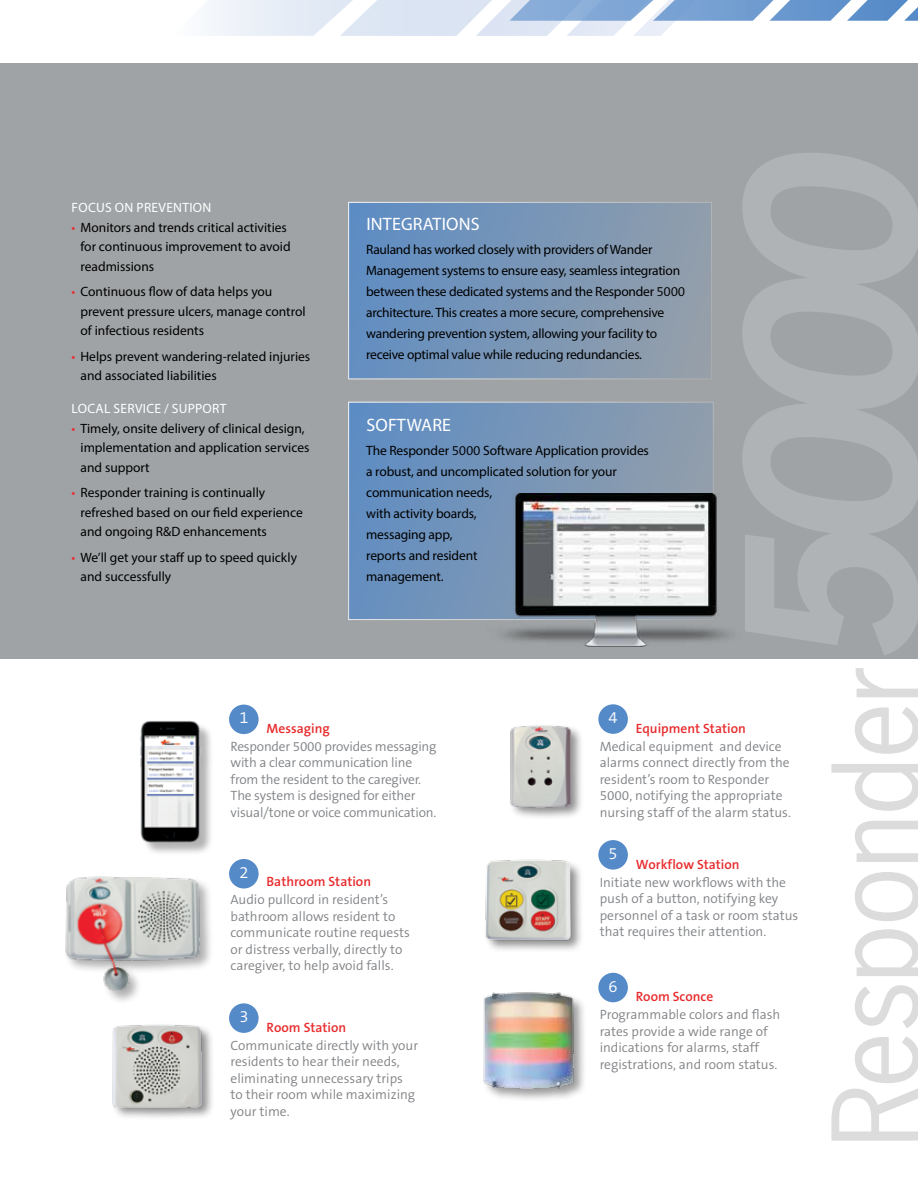
<style>
.page{position:relative;width:918px;height:1188px;background:#fff}
.page>*{position:absolute;margin:0;border:0;box-sizing:border-box;transform-origin:0 0}
.t1{font:111.3px "News Gothic Std";letter-spacing:-.02em;color:#dcdcdd}
.t2{font:18px "Myriad Pro";letter-spacing:.01em;color:#fff}
.t3{font:300 16.5px "The Sans B4";color:#fff}
.t4{font:13.5px/21px "Myriad Pro";letter-spacing:-.01em;color:#000}
.t5{font:300 13.5px/16.5px "The Sans B4";color:#808285}
.t6{font:600 13.5px "The Sans B6";color:#e82c2e}
.t7{font:13.5px "Myriad Pro";letter-spacing:.02em;color:#fff}
.s1{color:#e82c2e}
.s2{font-family:"The Sans B4";font-weight:300}
</style>
<div class="page">
<div style="left:0;top:63px;width:918px;height:595px;background:#a0a3a5"></div>
<img style="left:529px;top:21px;width:33px;height:15px">
<img style="left:633px;top:21px;width:43px;height:15px">
<img style="left:395px;top:0;width:134px;height:36px">
<img style="left:210px;top:0;width:185px;height:36px">
<div style="left:142px;top:722px;width:72px;height:133px;background:#000;opacity:.3"></div>
<img style="left:140px;top:721px;width:62px;height:122px">
<div style="left:484px;top:859px;width:100px;height:94px;background:#000;opacity:.45"></div>
<img style="left:484px;top:859px;width:97px;height:89px">
<div style="left:65px;top:875px;width:149px;height:130px;background:#000;opacity:.31"></div>
<img style="left:65px;top:875px;width:138px;height:119px">
<div style="left:482px;top:991px;width:105px;height:111px;background:#000;opacity:.4"></div>
<img style="left:482px;top:991px;width:95px;height:101px">
<div style="left:111px;top:1023px;width:104px;height:98px;background:#000;opacity:.45"></div>
<img style="left:111px;top:1023px;width:94px;height:89px">
<div style="left:229px;top:705px;width:30px;height:29px;background:#558ac8;border-radius:50%"></div>
<div style="left:598px;top:973px;width:30px;height:29px;background:#558ac8;border-radius:50%"></div>
<div style="left:229px;top:859px;width:30px;height:30px;background:#558ac8;border-radius:50%"></div>
<div style="left:598px;top:840px;width:30px;height:30px;background:#558ac8;border-radius:50%"></div>
<div style="left:229px;top:1003px;width:30px;height:30px;background:#558ac8;border-radius:50%"></div>
<div style="left:509px;top:723px;width:75px;height:98px;background:#000;opacity:.45"></div>
<img style="left:509px;top:724px;width:65px;height:85px">
<div style="left:598px;top:704px;width:30px;height:30px;background:#558ac8;border-radius:50%"></div>
<svg style="left:509px;top:0;width:409px;height:21px;background:#8fb2da"></svg>
<div style="left:348px;top:202px;width:364px;height:177px;background:linear-gradient(to right,#5f8dc3,#949faa);border:1px solid #fff"></div>
<div style="left:348px;top:402px;width:366px;height:218px;background:linear-gradient(to right,#608dc2,#909dac);border:1px solid #fff"></div>
<img style="left:487px;top:494px;width:242px;height:152px">
<p class="t7" style="left:72px;top:199px;width:141px">FOCUS ON PREVENTION</p>
<p class="t4" style="left:81px;top:217px;width:212px;line-height:19.5px;text-indent:-9px"><span class="s1">•</span> Monitors and trends critical activities for continuous improvement to avoid readmissions</p>
<p class="t4" style="left:81px;top:282px;width:227px;line-height:19.5px;text-indent:-9px"><span class="s1">•</span> Continuous flow of data helps you prevent pressure ulcers, manage control of infectious residents</p>
<p class="t4" style="left:81px;top:346px;width:231px;line-height:19.5px;text-indent:-9px"><span class="s1">•</span> Helps prevent wandering-related injuries and associated liabilities</p>
<p class="t7" style="left:72px;top:400px;width:156px">LOCAL SERVICE / SUPPORT</p>
<p class="t4" style="left:81px;top:418px;width:230px;line-height:19.5px;text-indent:-9px"><span class="s1">•</span> Timely, onsite delivery of clinical design, implementation and application services and support</p>
<p class="t4" style="left:81px;top:483px;width:224px;line-height:19.5px;text-indent:-9px"><span class="s1">•</span> Responder training is continually refreshed based on our field experience and ongoing R&amp;D enhancements</p>
<p class="t4" style="left:81px;top:547px;width:218px;line-height:19.5px;text-indent:-9px"><span class="s1">•</span> We’ll get your staff up to speed quickly and successfully</p>
<h2 class="t2" style="left:366px;top:213px;width:115px">INTEGRATIONS</h2>
<p class="t4" style="left:366px;top:239px;width:321px">Rauland has worked closely with providers of Wander Management systems to ensure easy, seamless integration between these dedicated systems and the Responder <span class="s2">5000 </span>architecture. This creates a more secure, comprehensive wandering prevention system, allowing your facility to receive optimal value while reducing redundancies.</p>
<h2 class="t2" style="left:366px;top:414px;width:86px">SOFTWARE</h2>
<p class="t4" style="left:366px;top:439px;width:284px">The Responder <span class="s2">5000</span> Software Application provides a robust, and uncomplicated solution for your communication needs,<br>with activity boards,<br>messaging app,<br>reports and resident<br>management.</p>
<p class="t3" style="left:239px;top:709px;width:11px">1</p>
<p class="t6" style="left:267px;top:721px;width:65px">Messaging</p>
<p class="t5" style="left:231px;top:738px;width:207px">Responder 5000 provides messaging with a clear communication line from the resident to the caregiver.<br>The system is designed for either visual/tone or voice communication.</p>
<p class="t3" style="left:239px;top:863px;width:11px">2</p>
<p class="t6" style="left:267px;top:875px;width:106px">Bathroom Station</p>
<p class="t5" style="left:231px;top:892px;width:181px">Audio pullcord in resident’s bathroom allows resident to communicate routine requests or distress verbally, directly to caregiver, to help avoid falls.</p>
<p class="t3" style="left:239px;top:1008px;width:11px">3</p>
<p class="t6" style="left:267px;top:1020px;width:81px">Room Station</p>
<p class="t5" style="left:231px;top:1037px;width:189px">Communicate directly with your residents to hear their needs, eliminating unnecessary trips to their room while maximizing your time.</p>
<p class="t3" style="left:609px;top:709px;width:11px">4</p>
<p class="t6" style="left:636px;top:721px;width:112px">Equipment Station</p>
<p class="t5" style="left:600px;top:738px;width:193px">Medical equipment and device alarms connect directly from the resident’s room to Responder<br>5000, notifying the appropriate nursing staff of the alarm status.</p>
<p class="t3" style="left:609px;top:845px;width:11px">5</p>
<p class="t6" style="left:636px;top:857px;width:105px">Workflow Station</p>
<p class="t5" style="left:600px;top:874px;width:200px">Initiate new workflows with the push of a button, notifying key personnel of a task or room status that requires their attention.</p>
<p class="t3" style="left:609px;top:977px;width:11px">6</p>
<p class="t6" style="left:636px;top:990px;width:79px">Room Sconce</p>
<p class="t5" style="left:600px;top:1007px;width:182px">Programmable colors and flash rates provide a wide range of indications for alarms, staff registrations, and room status.</p>
<h1 class="t1" style="left:804px;top:1147px;width:484px;rotate:-90deg">Responder</h1>
</div>
